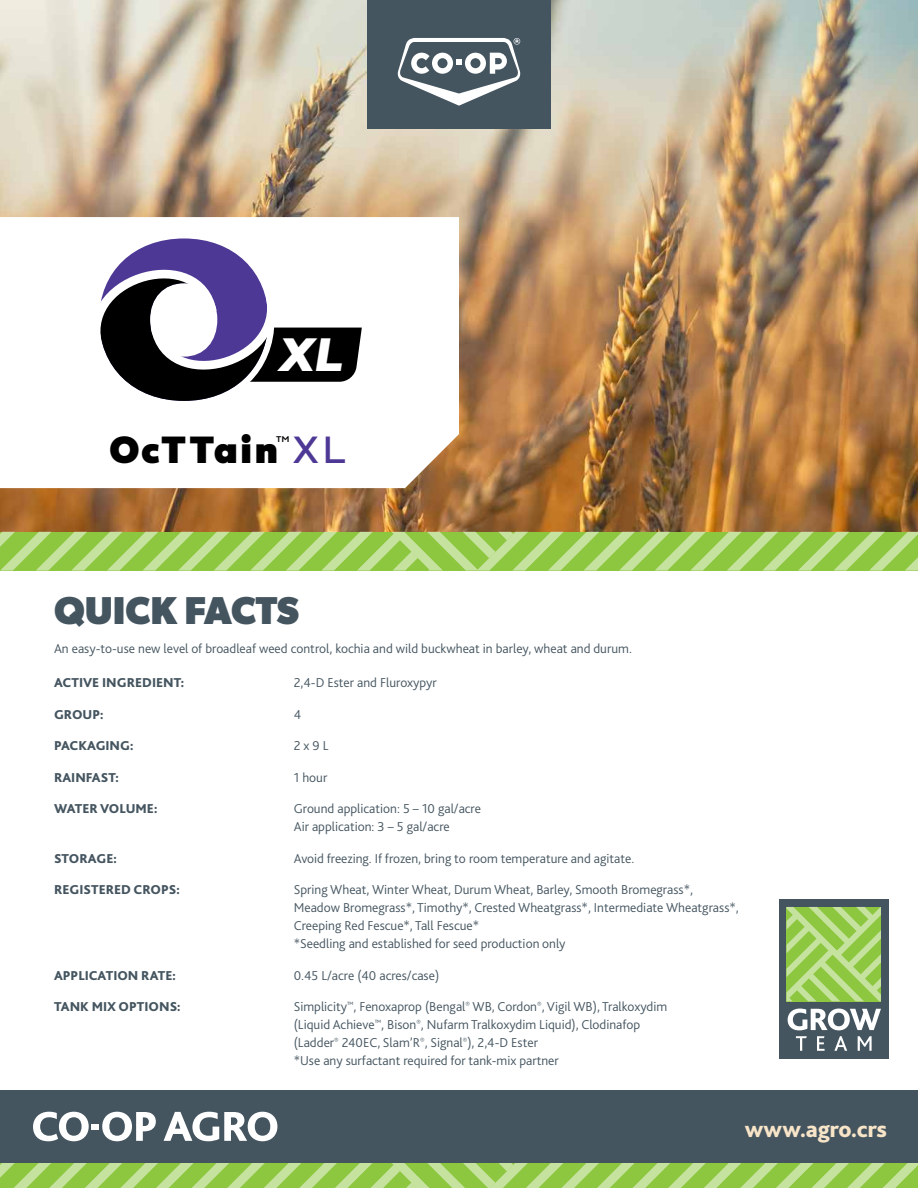
<style>
.page{position:relative;width:918px;height:1188px;background:#fff}
.page>*{position:absolute;margin:0;border:0;box-sizing:border-box;transform-origin:0 0}
.t1{font:italic 900 49.35px "Fieldwork";color:#fff}
.t2{font:39.9px "Fieldwork Geo Fat";letter-spacing:.075em;color:#000}
.t3{font:700 39px "Gibson";color:#455560}
.t4{font:800 23.55px "Bliss 2";letter-spacing:-.01em;color:#f8e5c8}
.t5{font:300 13.5px/18px "Bliss 2";color:#455560}
.t6{font:800 13.5px "Bliss 2";color:#455560}
.t7{font:11.85px "Fieldwork Geo Regular";color:#000}
.s1{font-family:"Fieldwork Geo Regular";color:#4e3895}
</style>
<div class="page">
<svg style="left:0;top:1163px;width:918px;height:25px;background:#a1d061"></svg>
<div style="left:0;top:1088px;width:918px;height:75px;background:#455560"></div>
<hr style="left:0;top:1086px;width:918px;height:3px;background:#fff">
<svg style="left:33px;top:1112px;width:123px;height:29px"></svg>
<svg style="left:164px;top:1112px;width:113px;height:29px"></svg>
<img style="left:0;top:0;width:918px;height:532px">
<div style="left:779px;top:900px;width:109px;height:159px;background:#455560"></div>
<svg style="left:796px;top:1036px;width:11px;height:15px"></svg>
<svg style="left:817px;top:1036px;width:8px;height:15px"></svg>
<svg style="left:834px;top:1036px;width:13px;height:15px"></svg>
<svg style="left:858px;top:1036px;width:14px;height:15px"></svg>
<svg style="left:787px;top:907px;width:94px;height:94px;background:#a4d166"></svg>
<svg style="left:788px;top:1009px;width:93px;height:21px"></svg>
<div style="left:367px;top:0;width:184px;height:129px;background:#455560"></div>
<svg style="left:397px;top:38px;width:124px;height:68px"></svg>
<svg style="left:0;top:532px;width:918px;height:39px;background:#a1d061"></svg>
<svg style="left:0;top:217px;width:459px;height:271px"></svg>
<svg style="left:92px;top:232px;width:270px;height:175px"></svg>
<h1 class="t1" style="left:277px;top:310px;width:66px">XL</h1>
<h2 class="t2" style="left:110px;top:418px;width:238px">OcTTain <span class="s1">XL</span></h2>
<p class="t7" style="left:276px;top:429px;width:15px">TM</p>
<h3 class="t3" style="left:54px;top:588px;width:246px">QUICK FACTS</h3>
<p class="t5" style="left:54px;top:640px;width:579px">An easy-to-use new level of broadleaf weed control, kochia and wild buckwheat in barley, wheat and durum.</p>
<p class="t6" style="left:54px;top:674px;width:132px">ACTIVE INGREDIENT:</p>
<p class="t6" style="left:54px;top:706px;width:51px">GROUP:</p>
<p class="t6" style="left:54px;top:737px;width:81px">PACKAGING:</p>
<p class="t6" style="left:54px;top:769px;width:66px">RAINFAST:</p>
<p class="t6" style="left:54px;top:800px;width:105px">WATER VOLUME:</p>
<p class="t6" style="left:54px;top:850px;width:64px">STORAGE:</p>
<p class="t6" style="left:54px;top:881px;width:127px">REGISTERED CROPS:</p>
<p class="t6" style="left:54px;top:967px;width:123px">APPLICATION RATE:</p>
<p class="t6" style="left:54px;top:998px;width:128px">TANK MIX OPTIONS:</p>
<p class="t5" style="left:294px;top:674px;width:144px">2,4-D Ester and Fluroxypyr</p>
<p class="t5" style="left:294px;top:705px;width:9px">4</p>
<p class="t5" style="left:294px;top:737px;width:36px">2 x 9 L</p>
<p class="t5" style="left:294px;top:768px;width:35px">1 hour</p>
<p class="t5" style="left:294px;top:800px;width:189px">Ground application: 5 – 10 gal/acre<br>Air application: 3 – 5 gal/acre</p>
<p class="t5" style="left:294px;top:849px;width:342px">Avoid freezing. If frozen, bring to room temperature and agitate.</p>
<p class="t5" style="left:294px;top:881px;width:447px">Spring Wheat, Winter Wheat, Durum Wheat, Barley, Smooth Bromegrass*, Meadow Bromegrass*, Timothy*, Crested Wheatgrass*, Intermediate Wheatgrass*, Creeping Red Fescue*, Tall Fescue*<br>*Seedling and established for seed production only</p>
<p class="t5" style="left:294px;top:966px;width:147px">0.45 L/acre (40 acres/case)</p>
<p class="t5" style="left:294px;top:998px;width:375px">Simplicity<sup>™</sup>, Fenoxaprop (Bengal<sup>®</sup> WB, Cordon<sup>®</sup>, Vigil WB), Tralkoxydim (Liquid Achieve<sup>™</sup>, Bison<sup>®</sup>, Nufarm Tralkoxydim Liquid), Clodinafop (Ladder<sup>®</sup> 240EC, Slam’R<sup>®</sup>, Signal<sup>®</sup>), 2,4-D Ester<br>*Use any surfactant required for tank-mix partner</p>
<h3 class="t4" style="left:745px;top:1114px;width:144px">www.agro.crs</h3>
</div>
